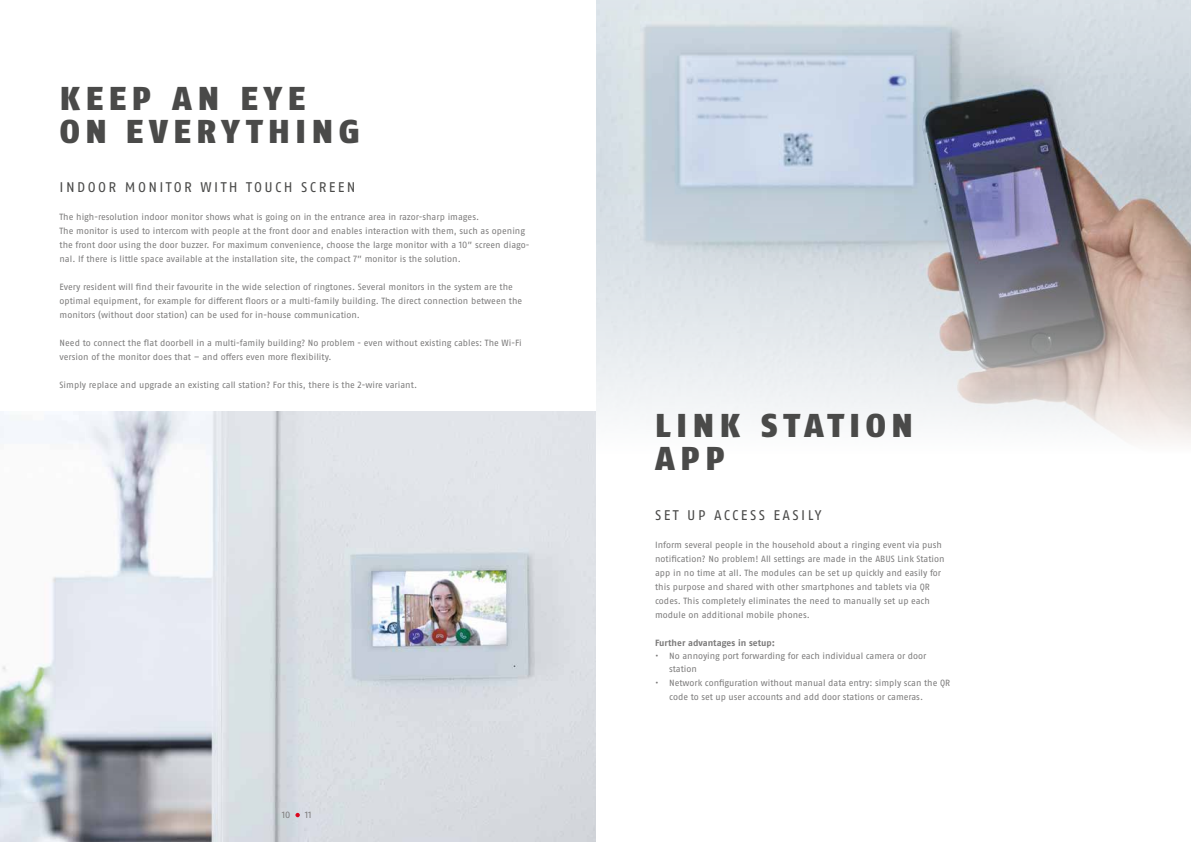
<style>
.page{position:relative;width:1191px;height:842px;background:#fff}
.page>*{position:absolute;margin:0;border:0;box-sizing:border-box;transform-origin:0 0}
.t1{font:900 33px/33px "ABUS Fago Pro";letter-spacing:.17em;color:#4a4a49}
.t2{font:14px "ABUS Fago Pro";letter-spacing:.17em;color:#4a4a49}
.t3{font:9px/14px "ABUS Fago Pro";color:#7c7b7b}
.t4{font:700 9px "ABUS Fago Pro";color:#7c7b7b}
</style>
<div class="page">
<img style="left:0;top:411px;width:595px;height:431px">
<img style="left:596px;top:0;width:595px;height:443px">
<svg style="left:295px;top:813px;width:5px;height:4px"></svg>
<h1 class="t1" style="left:60px;top:82px;width:302px">KEEP AN EYE<br>ON EVERYTHING</h1>
<h2 class="t2" style="left:60px;top:179px;width:297px">INDOOR MONITOR WITH TOUCH SCREEN</h2>
<p class="t3" style="left:60px;top:210px;width:471px">The high-resolution indoor monitor shows what is going on in the entrance area in razor-sharp images.<br>The monitor is used to intercom with people at the front door and enables interaction with them, such as opening the front door using the door buzzer. For maximum convenience, choose the large monitor with a 10” screen diago&shy;nal. If there is little space available at the installation site, the compact 7” monitor is the solution.</p>
<p class="t3" style="left:60px;top:280px;width:464px">Every resident will find their favourite in the wide selection of ringtones. Several monitors in the system are the optimal equipment, for example for different floors or a multi-family building. The direct connection between the monitors (without door station) can be used for in-house communication.</p>
<p class="t3" style="left:60px;top:336px;width:464px">Need to connect the flat doorbell in a multi-family building? No problem - even without existing cables: The Wi-Fi version of the monitor does that – and offers even more flexibility.</p>
<p class="t3" style="left:60px;top:378px;width:359px">Simply replace and upgrade an existing call station? For this, there is the 2-wire variant.</p>
<p class="t3" style="left:282px;top:808px;width:10px">10</p>
<p class="t3" style="left:305px;top:808px;width:8px">11</p>
<h1 class="t1" style="left:655px;top:409px;width:259px">LINK STATION<br>APP</h1>
<h2 class="t2" style="left:655px;top:506px;width:168px">SET UP ACCESS EASILY</h2>
<p class="t3" style="left:655px;top:538px;width:291px">Inform several people in the household about a ringing event via push notification? No problem! All settings are made in the ABUS Link Station app in no time at all. The modules can be set up quickly and easily for this purpose and shared with other smartphones and tablets via QR codes. This completely eliminates the need to manually set up each module on additional mobile phones.</p>
<p class="t4" style="left:655px;top:637px;width:121px">Further advantages in setup:</p>
<p class="t3" style="left:669px;top:649px;width:259px;line-height:13px;text-indent:-14px">• No annoying port forwarding for each individual camera or door station</p>
<p class="t3" style="left:669px;top:676px;width:282px;text-indent:-14px">• Network configuration without manual data entry: simply scan the QR code to set up user accounts and add door stations or cameras.</p>
</div>
